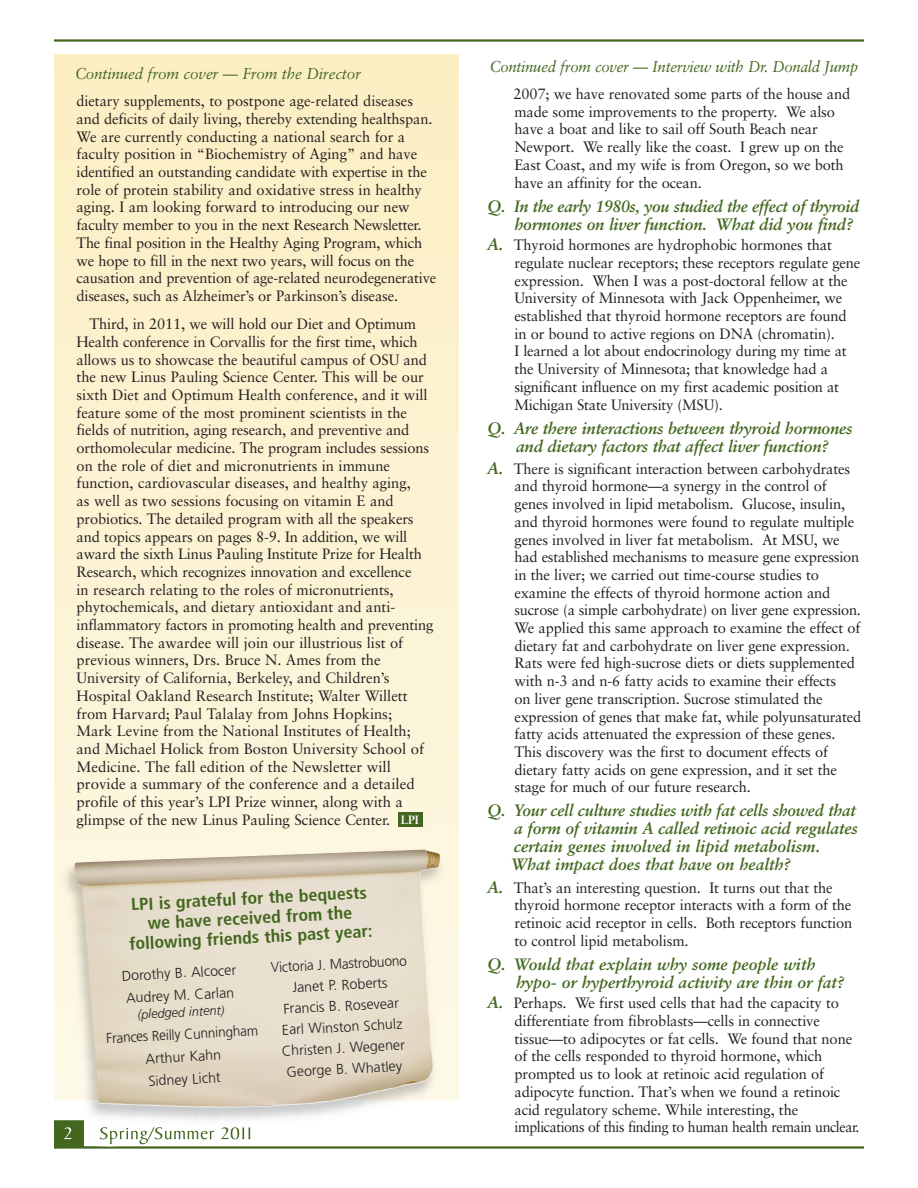
<style>
.page{position:relative;width:918px;height:1188px;background:#fff}
.page>*{position:absolute;margin:0;border:0;box-sizing:border-box;transform-origin:0 0}
.t1{font:700 condensed 17.25px/19.5px "Frutiger";color:#43671e;text-align:center;scale:1.05 1}
.t2{font:italic 700 16.5px/18px "Sabon";letter-spacing:-.01em;color:#43671e}
.t3{font:italic 15.75px "Sabon";letter-spacing:-.015em;color:#43671e;scale:.95 1}
.t4{font:italic 15.75px "Sabon";letter-spacing:-.015em;color:#43671e}
.t5{font:15px/17.7px "Sabon";letter-spacing:-.01em;color:#231f20}
.t6{font:15px/17.7px "Sabon";letter-spacing:-.01em;color:#231f20;scale:.96 1}
.t7{font:300 14.25px/21px "Frutiger";color:#231f20;text-align:center;scale:.96 1}
.t8{font:300 14.25px/22.5px "Frutiger";color:#231f20;text-align:center;scale:.95 1}
.t9{font:300 14.25px/22.5px "Frutiger";color:#231f20}
.t10{font:italic 300 12.75px "Frutiger";color:#231f20}
.s1{font-weight:700;font-size:12px;color:#fff}
.s2{font-weight:700;font-style:italic;font-size:16.5px;color:#43671e}
</style>
<div class="page">
<div style="left:54px;top:54px;width:405px;height:1046px;background:linear-gradient(to right,#fcf2d0,#fcf2d0)"></div>
<hr style="left:54px;top:39px;width:810px;height:3px;background:#43671e">
<hr style="left:54px;top:1146px;width:810px;height:3px;background:#43671e">
<div style="left:398px;top:812px;width:25px;height:15px;background:#43671e"></div>
<img style="left:54px;top:1100px;width:414px;height:47px">
<div style="left:54px;top:828px;width:405px;height:272px;background:#fdf7e0"></div>
<svg style="left:84px;top:1146px;width:25px;height:1px"></svg>
<svg style="left:54px;top:1148px;width:23px;height:1px"></svg>
<img style="left:54px;top:1120px;width:30px;height:27px">
<svg style="left:64px;top:1127px;width:7px;height:12px"></svg>
<img style="left:100px;top:1127px;width:92px;height:17px">
<img style="left:74px;top:850px;width:367px;height:258px">
<p class="t4" style="left:75px;top:67px;width:288px">Continued from cover — From the Director</p>
<p class="t6" style="left:76px;top:93px;width:376px">dietary supplements, to postpone age-related diseases and deficits of daily living, thereby extending healthspan.<br>We are currently conducting a national search for a faculty position in “Biochemistry of Aging” and have identified an outstanding candidate with expertise in the role of protein stability and oxidative stress in healthy aging. I am looking forward to introducing our new faculty member to you in the next Research Newsletter.<br>The final position in the Healthy Aging Program, which we hope to fill in the next two years, will focus on the causation and prevention of age-related neurodegenerative diseases, such as Alzheimer’s or Parkinson’s disease.</p>
<p class="t5" style="left:76px;top:316px;width:359px;text-indent:13px">Third, in 2011, we will hold our Diet and Optimum Health conference in Corvallis for the first time, which allows us to showcase the beautiful campus of OSU and the new Linus Pauling Science Center. This will be our sixth Diet and Optimum Health conference, and it will feature some of the most prominent scientists in the fields of nutrition, aging research, and preventive and orthomolecular medicine. The program includes sessions on the role of diet and micronutrients in immune function, cardiovascular diseases, and healthy aging,<br>as well as two sessions focusing on vitamin E and probiotics. The detailed program with all the speakers and topics appears on pages 8-9. In addition, we will award the sixth Linus Pauling Institute Prize for Health Research, which recognizes innovation and excellence<br>in research relating to the roles of micronutrients, phytochemicals, and dietary antioxidant and anti&shy;inflammatory factors in promoting health and preventing disease. The awardee will join our illustrious list of previous winners, Drs. Bruce N. Ames from the University of California, Berkeley, and Children’s Hospital Oakland Research Institute; Walter Willett from Harvard; Paul Talalay from Johns Hopkins;<br>Mark Levine from the National Institutes of Health; and Michael Holick from Boston University School of Medicine. The fall edition of the Newsletter will provide a summary of the conference and a detailed profile of this year’s LPI Prize winner, along with a glimpse of the new Linus Pauling Science Center. <span class="s1">LPI</span></p>
<p class="t1" style="left:127px;top:896px;width:233px;rotate:-3deg">LPI is grateful for the bequests we have received from the following friends this past year:</p>
<p class="t9" style="left:121px;top:966px;width:116px;rotate:-3deg">Dorothy B. Alcocer<br>Audrey M. Carlan</p>
<p class="t10" style="left:137px;top:1009px;width:88px;rotate:-3deg">(pledged intent)</p>
<p class="t8" style="left:106px;top:1028px;width:162px;rotate:-3deg">Frances Reilly Cunningham<br>Arthur Kahn<br>Sidney Licht</p>
<p class="t7" style="left:270px;top:958px;width:143px;rotate:-3deg">Victoria J. Mastrobuono<br>Janet P. Roberts<br>Francis B. Rosevear<br>Earl Winston Schulz<br>Christen J. Wegener<br>George B. Whatley</p>
<p class="t3" style="left:490px;top:60px;width:389px">Continued from cover — Interview with Dr. Donald Jump</p>
<p class="t5" style="left:513px;top:86px;width:338px">2007; we have renovated some parts of the house and made some improvements to the property. We also have a boat and like to sail off South Beach near Newport. We really like the coast. I grew up on the East Coast, and my wife is from Oregon, so we both have an affinity for the ocean.</p>
<p class="t2" style="left:514px;top:198px;width:346px;text-indent:-27px">Q. In the early 1980s, you studied the effect of thyroid hormones on liver function. What did you find?</p>
<p class="t5" style="left:514px;top:237px;width:347px;text-indent:-27px"><span class="s2">A.</span> Thyroid hormones are hydrophobic hormones that regulate nuclear receptors; these receptors regulate gene expression. When I was a post-doctoral fellow at the University of Minnesota with Jack Oppenheimer, we established that thyroid hormone receptors are found in or bound to active regions on DNA (chromatin).<br>I learned a lot about endocrinology during my time at the University of Minnesota; that knowledge had a significant influence on my first academic position at Michigan State University (MSU).</p>
<p class="t2" style="left:488px;top:420px;width:367px;text-align:center">Q. Are there interactions between thyroid hormones and dietary factors that affect liver function?</p>
<p class="t5" style="left:514px;top:461px;width:348px;text-indent:-27px"><span class="s2">A.</span> There is significant interaction between carbohydrates and thyroid hormone—a synergy in the control of genes involved in lipid metabolism. Glucose, insulin, and thyroid hormones were found to regulate multiple genes involved in liver fat metabolism. At MSU, we had established mechanisms to measure gene expression in the liver; we carried out time-course studies to examine the effects of thyroid hormone action and sucrose (a simple carbohydrate) on liver gene expression.<br>We applied this same approach to examine the effect of dietary fat and carbohydrate on liver gene expression.<br>Rats were fed high-sucrose diets or diets supplemented with n-3 and n-6 fatty acids to examine their effects<br>on liver gene transcription. Sucrose stimulated the expression of genes that make fat, while polyunsaturated fatty acids attenuated the expression of these genes.<br>This discovery was the first to document effects of dietary fatty acids on gene expression, and it set the stage for much of our future research.</p>
<p class="t2" style="left:512px;top:803px;width:348px;text-indent:-24px">Q. Your cell culture studies with fat cells showed that a form of vitamin A called retinoic acid regulates certain genes involved in lipid metabolism.<br>What impact does that have on health?</p>
<p class="t5" style="left:515px;top:880px;width:339px;text-indent:-27px"><span class="s2">A.</span> That’s an interesting question. It turns out that the thyroid hormone receptor interacts with a form of the retinoic acid receptor in cells. Both receptors function to control lipid metabolism.</p>
<p class="t2" style="left:516px;top:956px;width:330px;text-indent:-29px">Q. Would that explain why some people with hypo- or hyperthyroid activity are thin or fat?</p>
<p class="t5" style="left:514px;top:995px;width:346px;text-indent:-27px"><span class="s2">A.</span> Perhaps. We first used cells that had the capacity to differentiate from fibroblasts—cells in connective tissue—to adipocytes or fat cells. We found that none of the cells responded to thyroid hormone, which prompted us to look at retinoic acid regulation of adipocyte function. That’s when we found a retinoic acid regulatory scheme. While interesting, the implications of this finding to human health remain unclear.</p>
</div>
